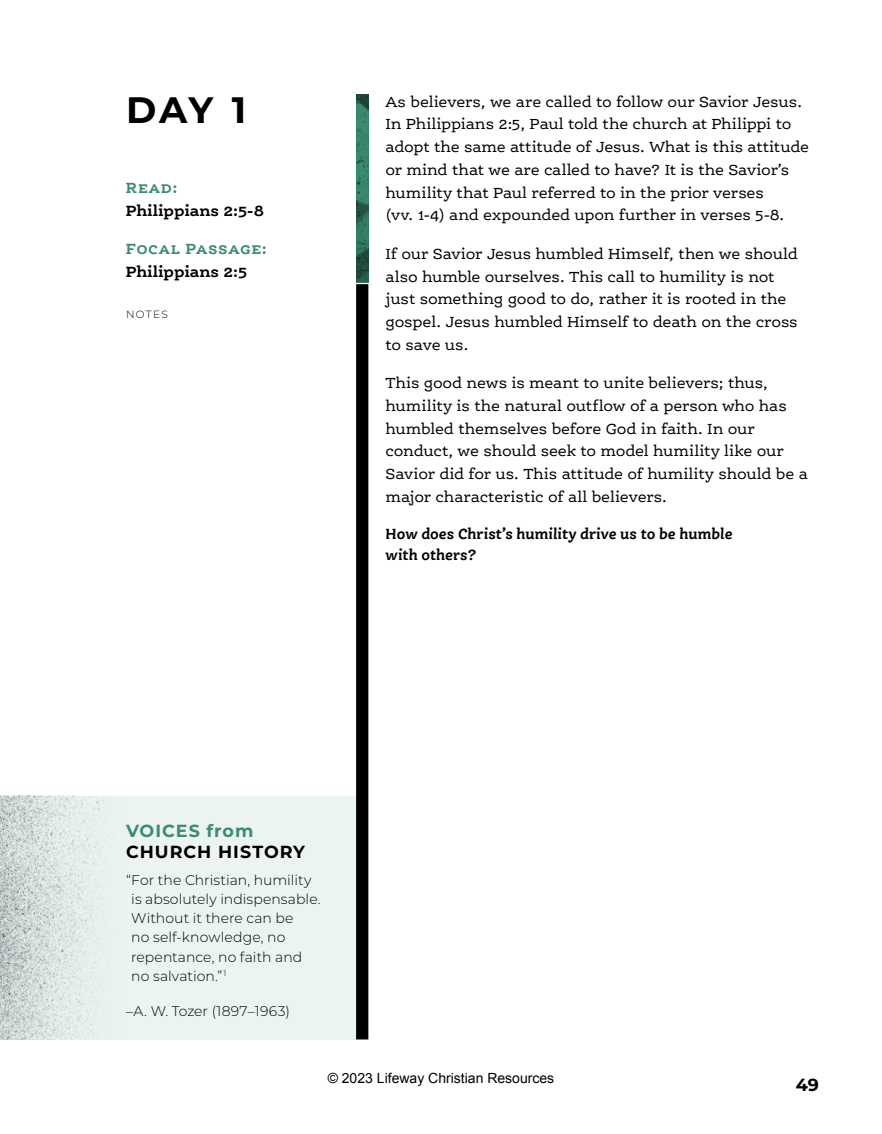
<style>
.page{position:relative;width:882px;height:1134px;background:#fff}
.page>*{position:absolute;margin:0;border:0;box-sizing:border-box;transform-origin:0 0}
.t1{font:700 36.75px "Montserrat";color:#000}
.t2{font:700 17.5px "Montserrat";letter-spacing:.055em;color:#000}
.t3{font:700 17.5px "Montserrat";letter-spacing:.05em;color:#3b8d6f}
.t4{font:15.75px/22.8px "Ernestine Pro";letter-spacing:-.01em;color:#000}
.t5{font:italic 700 15.75px/21px "Ernestine Pro";color:#000}
.t6{font:700 15.75px "Ernestine Pro";letter-spacing:-.015em;color:#000}
.t7{font:700 15.75px "Ernestine Pro";letter-spacing:.035em;color:#3b8d6f}
.t8{font:300 14px/19.2px "Montserrat";letter-spacing:.005em;color:#000}
.t9{font:14px "Arial";color:#000}
.t10{font:300 10.5px "Montserrat";letter-spacing:.125em;color:#000}
</style>
<div class="page">
<div style="left:356px;top:94px;width:12px;height:946px;background:#000"></div>
<img style="left:356px;top:94px;width:12px;height:189px">
<svg style="left:356px;top:283px;width:12px;height:1px"></svg>
<div style="left:0;top:796px;width:356px;height:244px;background:#ebf4f1"></div>
<img style="left:0;top:796px;width:113px;height:244px">
<h1 class="t1" style="left:126px;top:84px;width:122px">DAY 1</h1>
<p class="t4" style="left:386px;top:90px;width:425px">As believers, we are called to follow our Savior Jesus.<br>In Philippians 2:5, Paul told the church at Philippi to adopt the same attitude of Jesus. What is this attitude or mind that we are called to have? It is the Savior’s humility that Paul referred to in the prior verses<br>(vv. 1-4) and expounded upon further in verses 5-8.</p>
<p class="t4" style="left:386px;top:242px;width:414px">If our Savior Jesus humbled Himself, then we should also humble ourselves. This call to humility is not just something good to do, rather it is rooted in the gospel. Jesus humbled Himself to death on the cross to save us.</p>
<p class="t4" style="left:386px;top:371px;width:424px">This good news is meant to unite believers; thus, humility is the natural outflow of a person who has humbled themselves before God in faith. In our conduct, we should seek to model humility like our Savior did for us. This attitude of humility should be a major characteristic of all believers.</p>
<p class="t5" style="left:386px;top:523px;width:349px">How does Christ’s humility drive us to be humble with others?</p>
<p class="t7" style="left:126px;top:178px;width:54px">Read:</p>
<p class="t6" style="left:126px;top:200px;width:140px">Philippians 2:5-8</p>
<p class="t7" style="left:126px;top:239px;width:143px">Focal Passage:</p>
<p class="t6" style="left:126px;top:262px;width:123px">Philippians 2:5</p>
<p class="t10" style="left:126px;top:307px;width:43px">NOTES</p>
<p class="t3" style="left:126px;top:818px;width:129px">VOICES from</p>
<p class="t2" style="left:126px;top:839px;width:181px">CHURCH HISTORY</p>
<p class="t8" style="left:131px;top:870px;width:191px;text-indent:-5px">“For the Christian, humility is absolutely indispensable.<br>Without it there can be<br>no self-knowledge, no repentance, no faith and no salvation.” <sup>1</sup></p>
<p class="t8" style="left:126px;top:1001px;width:166px">–A. W. Tozer (1897–1963)</p>
<p class="t9" style="left:328px;top:1069px;width:228px">© 2023 Lifeway Christian Resources</p>
<p class="t2" style="left:796px;top:1072px;width:25px">49</p>
</div>
